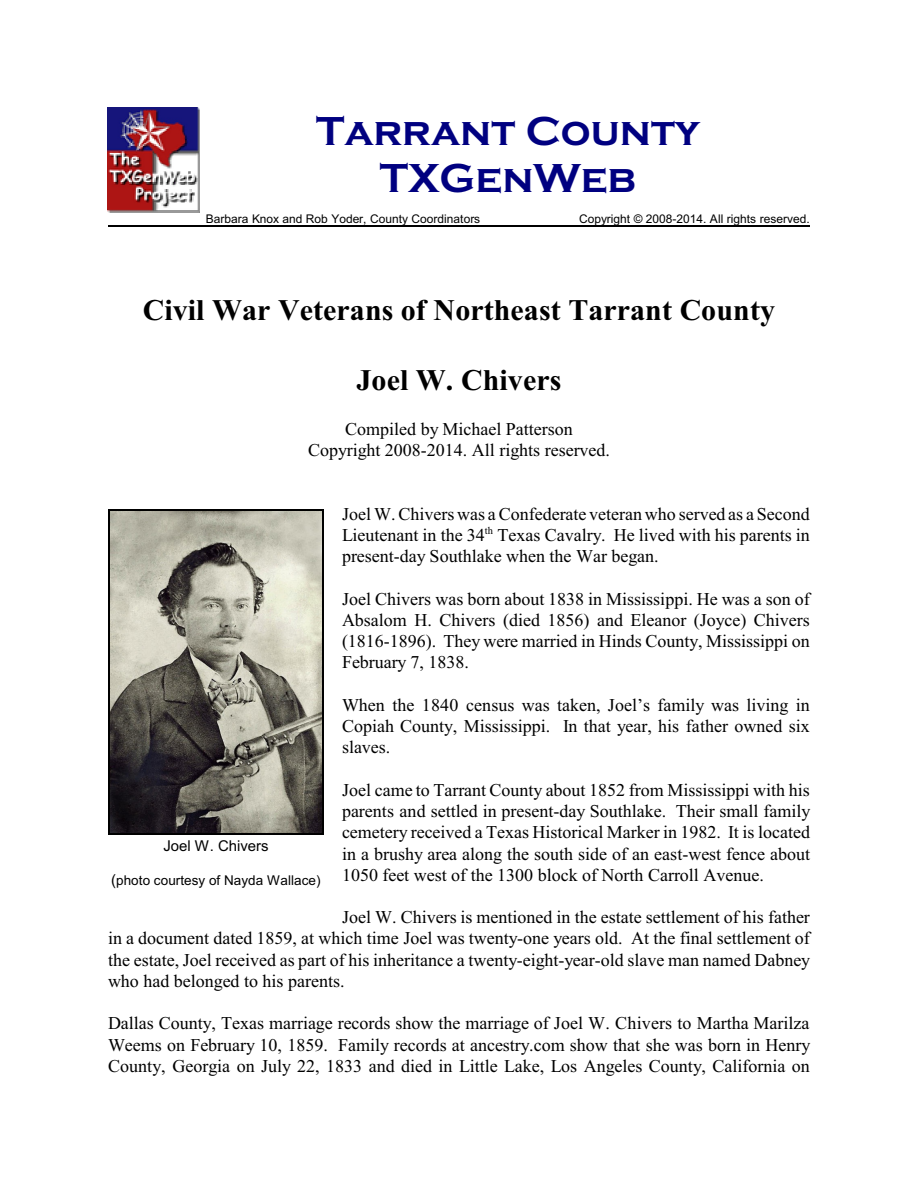
<style>
.page{position:relative;width:918px;height:1188px;background:#fff}
.page>*{position:absolute;margin:0;border:0;box-sizing:border-box;transform-origin:0 0}
.t1{font:700 42px/46.7px "Copperplate Gothic";color:#000080;text-align:center}
.t2{font:700 30px "Times New Roman";color:#000}
.t3{font:18px/21.3px "Times New Roman";color:#000;text-align:justify}
.t4{font:15px "Arial";color:#000}
.t5{font:13.5px "Arial";color:#000}
.t6{font:12px "Arial";color:#000}
.t7{font:10.5px "Times New Roman";color:#000}
.s1{font-size:15px}
</style>
<div class="page">
<hr style="left:108px;top:226px;width:702px;height:1px;background:#000">
<img style="left:108px;top:108px;width:91px;height:104px">
<img style="left:109px;top:511px;width:214px;height:323px">
<hr style="left:108px;top:510px;width:1px;height:325px;background:#000">
<hr style="left:323px;top:510px;width:1px;height:325px;background:#000">
<hr style="left:108px;top:510px;width:216px;height:1px;background:#000">
<hr style="left:108px;top:834px;width:216px;height:1px;background:#000">
<h1 class="t1" style="left:316px;top:107px;width:385px">Tarrant County<br>TXGenWeb</h1>
<p class="t6" style="left:206px;top:214px;width:276px">Barbara Knox and Rob Yoder, County Coordinators</p>
<p class="t6" style="left:579px;top:214px;width:232px">Copyright © 2008-2014. All rights reserved.</p>
<h2 class="t2" style="left:143px;top:299px;width:634px">Civil War Veterans of Northeast Tarrant County</h2>
<h2 class="t2" style="left:357px;top:370px;width:206px">Joel W. Chivers</h2>
<p class="t3" style="left:308px;top:420px;width:303px;text-align:center">Compiled by Michael Patterson<br>Copyright 2008-2014. All rights reserved.</p>
<p class="t3" style="left:342px;top:505px;width:469px">Joel W. Chivers was a Confederate veteran who served as a Second<br>Lieutenant in the 34 Texas Cavalry. He lived with his parents in</p>
<p class="t7" style="left:485px;top:526px;width:10px">th</p>
<p class="t3" style="left:342px;top:547px;width:318px">present-day Southlake when the War began.</p>
<p class="t3" style="left:342px;top:590px;width:469px">Joel Chivers was born about 1838 in Mississippi. He was a son of Absalom H. Chivers (died 1856) and Eleanor (Joyce) Chivers (1816-1896). They were married in Hinds County, Mississippi on February 7, 1838.</p>
<p class="t3" style="left:342px;top:696px;width:469px">When the 1840 census was taken, Joel’s family was living in Copiah County, Mississippi. In that year, his father owned six slaves.</p>
<p class="t3" style="left:342px;top:781px;width:470px">Joel came to Tarrant County about 1852 from Mississippi with his parents and settled in present-day Southlake. Their small family cemetery received a Texas Historical Marker in 1982. It is located in a brushy area along the south side of an east-west fence about 1050 feet west of the 1300 block of North Carroll Avenue.</p>
<p class="t3" style="left:108px;top:908px;width:704px;text-indent:234px">Joel W. Chivers is mentioned in the estate settlement of his father in a document dated 1859, at which time Joel was twenty-one years old. At the final settlement of the estate, Joel received as part of his inheritance a twenty-eight-year-old slave man named Dabney who had belonged to his parents.</p>
<p class="t3" style="left:108px;top:1014px;width:704px">Dallas County, Texas marriage records show the marriage of Joel W. Chivers to Martha Marilza Weems on February 10, 1859. Family records at ancestry.com show that she was born in Henry County, Georgia on July 22, 1833 and died in Little Lake, Los Angeles County, California on</p>
<p class="t4" style="left:163px;top:840px;width:107px">Joel W. Chivers</p>
<p class="t5" style="left:111px;top:876px;width:211px"><span class="s1">(</span>photo courtesy of Nayda Wallace)</p>
</div>
